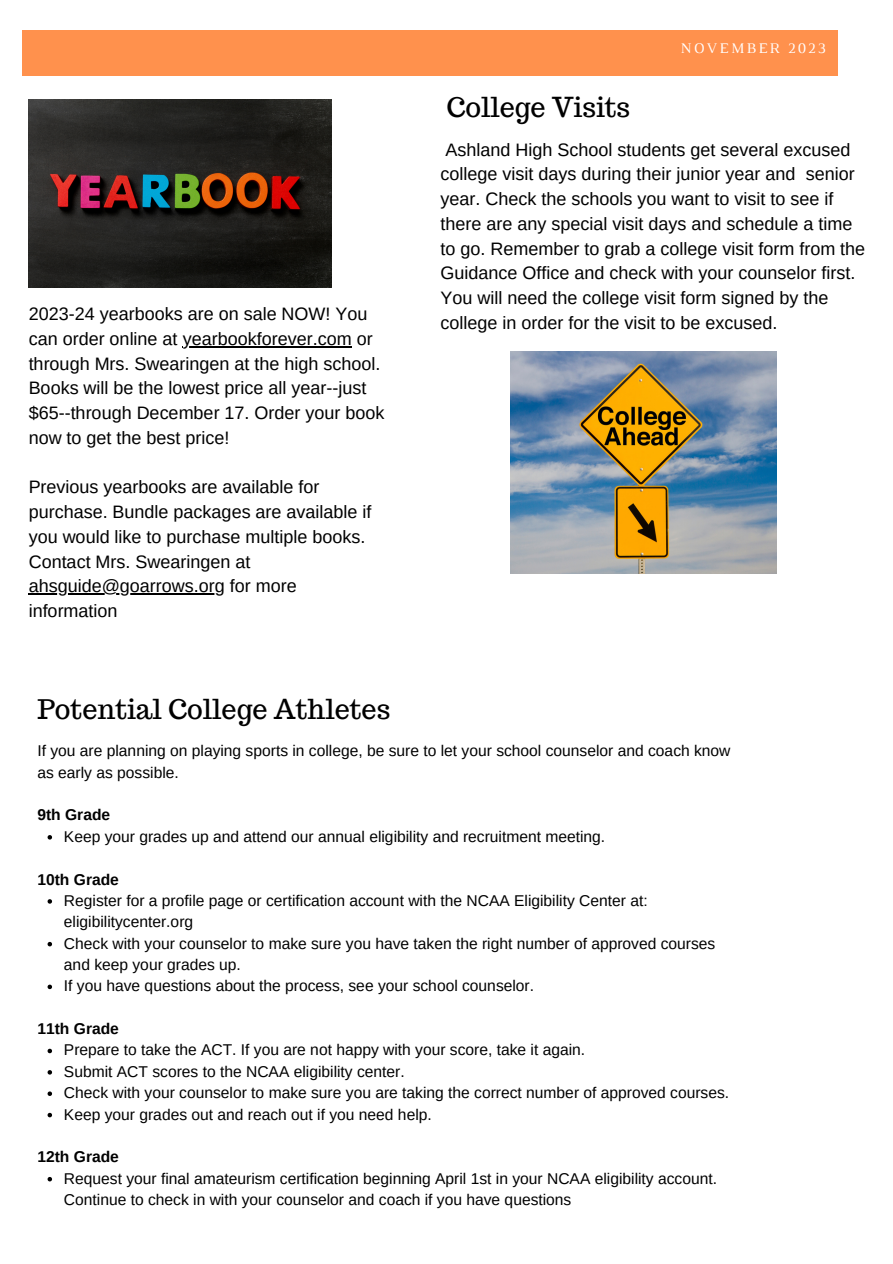
<style>
.page{position:relative;width:893px;height:1264px;background:#fff}
.page>*{position:absolute;margin:0;border:0;box-sizing:border-box;transform-origin:0 0}
.t1{font:27px "Trocchi";color:#000}
.t2{font:18px/24.8px "Arimo";color:#000}
.t3{font:15.6px/21.3px "Arimo";color:#000}
.t4{font:700 15.6px "Arimo";color:#000}
.t5{font:15px "Luthier";letter-spacing:.14em;color:#fff}
</style>
<div class="page">
<div style="left:22px;top:30px;width:815px;height:45px;background:#ff914d"></div>
<img style="left:511px;top:352px;width:265px;height:221px">
<img style="left:29px;top:99px;width:302px;height:188px">
<hr style="left:183px;top:346px;width:169px;height:1px;background:#000">
<hr style="left:29px;top:593px;width:196px;height:1px;background:#000">
<svg style="left:48px;top:835px;width:4px;height:4px"></svg>
<svg style="left:48px;top:899px;width:4px;height:4px"></svg>
<svg style="left:48px;top:941px;width:4px;height:5px"></svg>
<svg style="left:48px;top:984px;width:4px;height:5px"></svg>
<svg style="left:48px;top:1048px;width:4px;height:5px"></svg>
<svg style="left:48px;top:1070px;width:4px;height:4px"></svg>
<svg style="left:48px;top:1091px;width:4px;height:4px"></svg>
<svg style="left:48px;top:1112px;width:4px;height:5px"></svg>
<svg style="left:48px;top:1177px;width:4px;height:4px"></svg>
<p class="t2" style="left:29px;top:301px;width:357px">2023-24 yearbooks are on sale NOW! You can order online at yearbookforever.com or through Mrs. Swearingen at the high school.<br>Books will be the lowest price all year--just $65--through December 17. Order your book now to get the best price!</p>
<p class="t2" style="left:29px;top:475px;width:344px">Previous yearbooks are available for purchase. Bundle packages are available if you would like to purchase multiple books.<br>Contact Mrs. Swearingen at ahsguide@goarrows.org for more information</p>
<p class="t1" style="left:37px;top:691px;width:354px">Potential College Athletes</p>
<p class="t5" style="left:680px;top:43px;width:147px">NOVEMBER 2023</p>
<p class="t1" style="left:446px;top:90px;width:185px">College Visits</p>
<p class="t2" style="left:440px;top:137px;width:426px">Ashland High School students get several excused college visit days during their junior year and senior year. Check the schools you want to visit to see if there are any special visit days and schedule a time to go. Remember to grab a college visit form from the Guidance Office and check with your counselor first.<br>You will need the college visit form signed by the college in order for the visit to be excused.</p>
<p class="t3" style="left:37px;top:740px;width:694px">If you are planning on playing sports in college, be sure to let your school counselor and coach know as early as possible.</p>
<p class="t4" style="left:37px;top:806px;width:74px">9th Grade</p>
<p class="t3" style="left:64px;top:825px;width:542px">Keep your grades up and attend our annual eligibility and recruitment meeting.</p>
<p class="t4" style="left:37px;top:870px;width:83px">10th Grade</p>
<p class="t3" style="left:64px;top:889px;width:585px">Register for a profile page or certification account with the NCAA Eligibility Center at: eligibilitycenter.org</p>
<p class="t3" style="left:64px;top:932px;width:653px">Check with your counselor to make sure you have taken the right number of approved courses and keep your grades up.</p>
<p class="t3" style="left:64px;top:975px;width:471px">If you have questions about the process, see your school counselor.</p>
<p class="t4" style="left:37px;top:1019px;width:83px">11th Grade</p>
<p class="t3" style="left:64px;top:1039px;width:522px">Prepare to take the ACT. If you are not happy with your score, take it again.</p>
<p class="t3" style="left:64px;top:1060px;width:342px">Submit ACT scores to the NCAA eligibility center.</p>
<p class="t3" style="left:64px;top:1082px;width:666px">Check with your counselor to make sure you are taking the correct number of approved courses.</p>
<p class="t3" style="left:64px;top:1103px;width:369px">Keep your grades out and reach out if you need help.</p>
<p class="t4" style="left:37px;top:1148px;width:83px">12th Grade</p>
<p class="t3" style="left:64px;top:1167px;width:654px">Request your final amateurism certification beginning April 1st in your NCAA eligibility account.<br>Continue to check in with your counselor and coach if you have questions</p>
</div>
